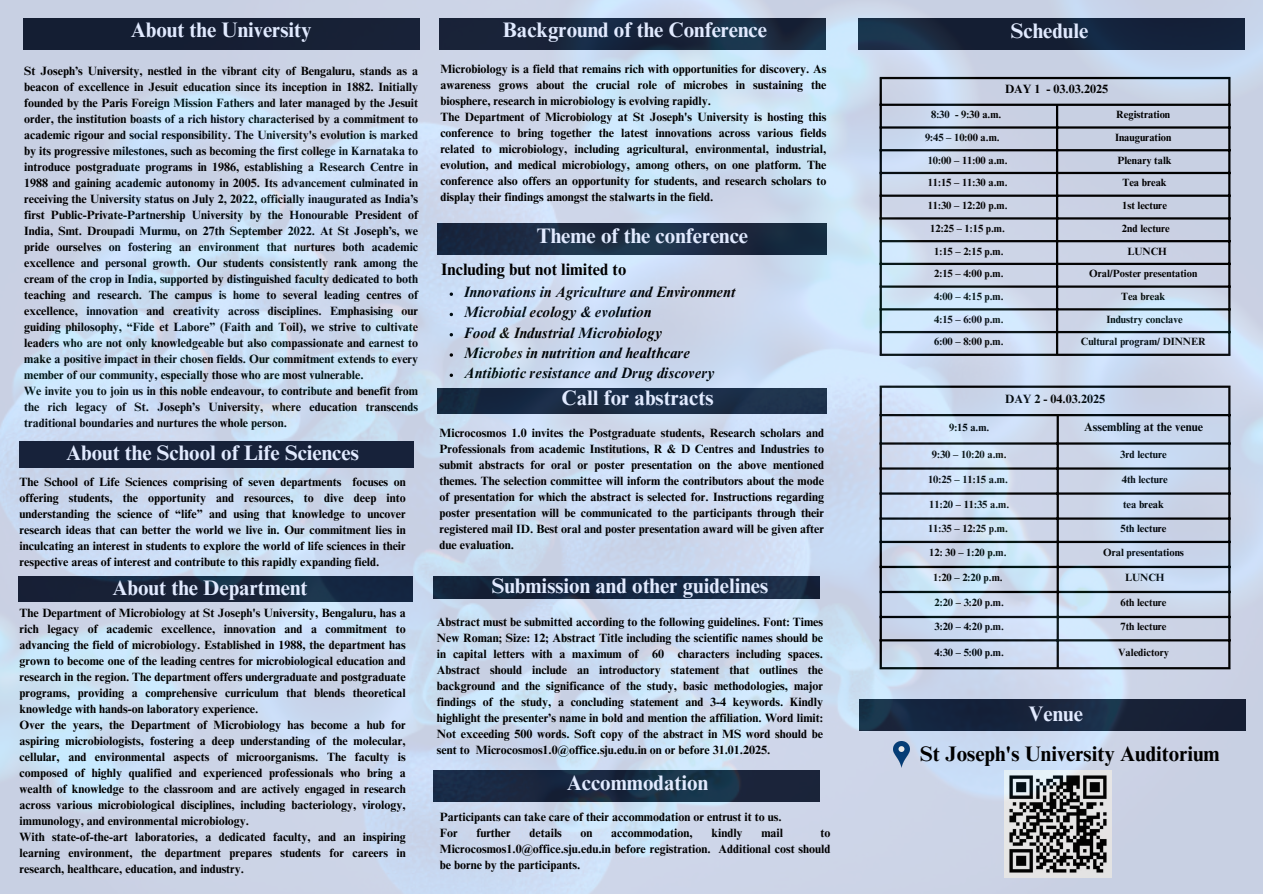
<style>
.page{position:relative;width:1263px;height:894px;background:#fff}
.page>*{position:absolute;margin:0;border:0;box-sizing:border-box;transform-origin:0 0}
.t1{font:700 21px "Times NRMT Pro";color:#e1eaff}
.t2{font:700 21px "Times NRMT Pro";color:#000}
.t3{font:700 16.5px "Times NRMT Pro";color:#000}
.t4{font:italic 700 15px "Times NRMT Pro";color:#000}
.t5{font:700 12px/16px "Times NRMT Pro";color:#000;text-align:justify}
.t6{font:700 10.5px "Times NRMT Pro";color:#000}
</style>
<div class="page">
<img style="left:0;top:0;width:1263px;height:893px">
<div style="left:20px;top:441px;width:394px;height:26px;background:#17223a"></div>
<h1 class="t1" style="left:131px;top:22px;width:182px">About the University</h1>
<p class="t1" style="left:503px;top:22px;width:266px">Background of the Conference</p>
<p class="t1" style="left:1011px;top:23px;width:79px">Schedule</p>
<h1 class="t5" style="left:440px;top:62px;width:388px">Microbiology is a field that remains rich with opportunities for discovery. As awareness grows about the crucial role of microbes in sustaining the biosphere, research in microbiology is evolving rapidly.</h1>
<p class="t5" style="left:440px;top:110px;width:388px">The Department of Microbiology at St Joseph's University is hosting this conference to bring together the latest innovations across various fields related to microbiology, including agricultural, environmental, industrial, evolution, and medical microbiology, among others, on one platform. The conference also offers an opportunity for students, and research scholars to display their findings amongst the stalwarts in the field.</p>
<p class="t5" style="left:24px;top:64px;width:396px">St Joseph’s University, nestled in the vibrant city of Bengaluru, stands as a beacon of excellence in Jesuit education since its inception in 1882. Initially founded by the Paris Foreign Mission Fathers and later managed by the Jesuit order, the institution boasts of a rich history characterised by a commitment to academic rigour and social responsibility. The University's evolution is marked by its progressive milestones, such as becoming the first college in Karnataka to introduce postgraduate programs in 1986, establishing a Research Centre in 1988 and gaining academic autonomy in 2005. Its advancement culminated in receiving the University status on July 2, 2022, officially inaugurated as India’s first Public-Private-Partnership University by the Honourable President of India, Smt. Droupadi Murmu, on 27th September 2022. At St Joseph’s, we pride ourselves on fostering an environment that nurtures both academic excellence and personal growth. Our students consistently rank among the cream of the crop in India, supported by distinguished faculty dedicated to both teaching and research. The campus is home to several leading centres of excellence, innovation and creativity across disciplines. Emphasising our guiding philosophy, “Fide et Labore” (Faith and Toil), we strive to cultivate leaders who are not only knowledgeable but also compassionate and earnest to make a positive impact in their chosen fields. Our commitment extends to every member of our community, especially those who are most vulnerable.</p>
<h1 class="t5" style="left:24px;top:384px;width:395px">We invite you to join us in this noble endeavour, to contribute and benefit from the rich legacy of St. Joseph’s University, where education transcends traditional boundaries and nurtures the whole person.</h1>
<p class="t5" style="left:1005px;top:82px;width:104px">DAY 1 - 03.03.2025</p>
<p class="t6" style="left:931px;top:111px;width:72px">8:30 - 9:30 a.m.</p>
<h1 class="t6" style="left:1116px;top:111px;width:55px">Registration</h1>
<p class="t6" style="left:925px;top:133px;width:76px">9:45 – 10:00 a.m.</p>
<p class="t6" style="left:1115px;top:133px;width:58px">Inauguration</p>
<h1 class="t6" style="left:928px;top:156px;width:81px">10:00 – 11:00 a.m.</h1>
<h3 class="t6" style="left:1117px;top:156px;width:56px">Plenary talk</h3>
<h1 class="t6" style="left:928px;top:179px;width:81px">11:15 – 11:30 a.m.</h1>
<p class="t6" style="left:1122px;top:179px;width:46px">Tea break</p>
<h1 class="t6" style="left:928px;top:201px;width:81px">11:30 – 12:20 p.m.</h1>
<p class="t6" style="left:1122px;top:201px;width:46px">1st lecture</p>
<h1 class="t6" style="left:930px;top:224px;width:76px">12:25 – 1:15 p.m.</h1>
<p class="t6" style="left:1122px;top:224px;width:49px">2nd lecture</p>
<p class="t6" style="left:934px;top:247px;width:71px">1:15 – 2:15 p.m.</p>
<h1 class="t6" style="left:1127px;top:247px;width:41px">LUNCH</h1>
<p class="t6" style="left:934px;top:270px;width:71px">2:15 – 4:00 p.m.</p>
<p class="t6" style="left:1089px;top:270px;width:110px">Oral/Poster presentation</p>
<p class="t6" style="left:934px;top:292px;width:71px">4:00 – 4:15 p.m.</p>
<p class="t6" style="left:1121px;top:292px;width:46px">Tea break</p>
<p class="t6" style="left:934px;top:315px;width:71px">4:15 – 6:00 p.m.</p>
<p class="t6" style="left:1106px;top:315px;width:78px">Industry conclave</p>
<p class="t6" style="left:934px;top:338px;width:71px">6:00 – 8:00 p.m.</p>
<p class="t6" style="left:1081px;top:338px;width:126px">Cultural program/ DINNER</p>
<p class="t1" style="left:537px;top:227px;width:213px">Theme of the conference</p>
<p class="t3" style="left:441px;top:263px;width:186px">Including but not limited to</p>
<p class="t4" style="left:464px;top:286px;width:273px">Innovations in Agriculture and Environment</p>
<h1 class="t4" style="left:464px;top:306px;width:189px">Microbial ecology &amp; evolution</h1>
<p class="t4" style="left:464px;top:327px;width:200px">Food &amp; Industrial Microbiology</p>
<h1 class="t4" style="left:464px;top:347px;width:228px">Microbes in nutrition and healthcare</h1>
<p class="t4" style="left:464px;top:367px;width:252px">Antibiotic resistance and Drug discovery</p>
<p class="t1" style="left:562px;top:389px;width:153px">Call for abstracts</p>
<p class="t5" style="left:440px;top:426px;width:386px">Microcosmos 1.0 invites the Postgraduate students, Research scholars and Professionals from academic Institutions, R &amp; D Centres and Industries to submit abstracts for oral or poster presentation on the above mentioned themes. The selection committee will inform the contributors about the mode of presentation for which the abstract is selected for. Instructions regarding poster presentation will be communicated to the participants through their registered mail ID. Best oral and poster presentation award will be given after due evaluation.</p>
<p class="t1" style="left:492px;top:577px;width:278px">Submission and other guidelines</p>
<p class="t5" style="left:437px;top:615px;width:388px">Abstract must be submitted according to the following guidelines. Font: Times New Roman; Size: 12; Abstract Title including the scientific names should be in capital letters with a maximum of 60 characters including spaces.<br>Abstract should include an introductory statement that outlines the background and the significance of the study, basic methodologies, major findings of the study, a concluding statement and 3-4 keywords. Kindly highlight the presenter’s name in bold and mention the affiliation. Word limit:<br>Not exceeding 500 words. Soft copy of the abstract in MS word should be sent to Microcosmos1.0@office.sju.edu.in on or before 31.01.2025.</p>
<p class="t1" style="left:567px;top:774px;width:143px">Accommodation</p>
<p class="t5" style="left:1005px;top:392px;width:101px">DAY 2 - 04.03.2025</p>
<p class="t6" style="left:949px;top:423px;width:42px">9:15 a.m.</p>
<p class="t5" style="left:1084px;top:420px;width:120px">Assembling at the venue</p>
<p class="t6" style="left:932px;top:450px;width:76px">9:30 – 10:20 a.m.</p>
<p class="t6" style="left:1120px;top:450px;width:48px">3rd lecture</p>
<p class="t6" style="left:928px;top:475px;width:81px">10:25 – 11:15 a.m.</p>
<p class="t6" style="left:1122px;top:475px;width:48px">4th lecture</p>
<p class="t6" style="left:929px;top:500px;width:81px">11:20 – 11:35 a.m.</p>
<p class="t6" style="left:1123px;top:500px;width:42px">tea break</p>
<p class="t6" style="left:928px;top:524px;width:81px">11:35 – 12:25 p.m.</p>
<p class="t6" style="left:1120px;top:524px;width:48px">5th lecture</p>
<p class="t6" style="left:929px;top:548px;width:79px">12: 30 – 1:20 p.m.</p>
<p class="t6" style="left:1103px;top:548px;width:82px">Oral presentations</p>
<p class="t6" style="left:933px;top:573px;width:71px">1:20 – 2:20 p.m.</p>
<p class="t6" style="left:1125px;top:573px;width:41px">LUNCH</p>
<h2 class="t6" style="left:934px;top:598px;width:71px">2:20 – 3:20 p.m.</h2>
<p class="t6" style="left:1120px;top:598px;width:48px">6th lecture</p>
<p class="t6" style="left:934px;top:622px;width:71px">3:20 – 4:20 p.m.</p>
<p class="t6" style="left:1120px;top:622px;width:48px">7th lecture</p>
<p class="t6" style="left:934px;top:648px;width:71px">4:30 – 5:00 p.m.</p>
<p class="t6" style="left:1118px;top:648px;width:52px">Valedictory</p>
<p class="t1" style="left:66px;top:445px;width:294px">About the School of Life Sciences</p>
<p class="t5" style="left:20px;top:475px;width:388px">The School of Life Sciences comprising of seven departments focuses on offering students, the opportunity and resources, to dive deep into understanding the science of “life” and using that knowledge to uncover research ideas that can better the world we live in. Our commitment lies in inculcating an interest in students to explore the world of life sciences in their respective areas of interest and contribute to this rapidly expanding field.</p>
<p class="t1" style="left:113px;top:580px;width:197px">About the Department</p>
<p class="t5" style="left:20px;top:605px;width:388px">The Department of Microbiology at St Joseph's University, Bengaluru, has a rich legacy of academic excellence, innovation and a commitment to advancing the field of microbiology. Established in 1988, the department has grown to become one of the leading centres for microbiological education and research in the region. The department offers undergraduate and postgraduate programs, providing a comprehensive curriculum that blends theoretical knowledge with hands-on laboratory experience.</p>
<p class="t5" style="left:20px;top:717px;width:388px">Over the years, the Department of Microbiology has become a hub for aspiring microbiologists, fostering a deep understanding of the molecular, cellular, and environmental aspects of microorganisms. The faculty is composed of highly qualified and experienced professionals who bring a wealth of knowledge to the classroom and are actively engaged in research across various microbiological disciplines, including bacteriology, virology, immunology, and environmental microbiology.</p>
<p class="t5" style="left:20px;top:829px;width:388px">With state-of-the-art laboratories, a dedicated faculty, and an inspiring learning environment, the department prepares students for careers in research, healthcare, education, and industry.</p>
<p class="t1" style="left:1028px;top:706px;width:56px">Venue</p>
<p class="t2" style="left:920px;top:745px;width:301px">St Joseph's University Auditorium</p>
<p class="t5" style="left:440px;top:810px;width:343px">Participants can take care of their accommodation or entrust it to us.</p>
<p class="t5" style="left:440px;top:826px;width:19px">For</p>
<p class="t5" style="left:476px;top:826px;width:36px">further</p>
<p class="t5" style="left:529px;top:826px;width:34px">details</p>
<p class="t5" style="left:581px;top:826px;width:14px">on</p>
<p class="t5" style="left:611px;top:826px;width:83px">accommodation,</p>
<p class="t5" style="left:711px;top:826px;width:33px">kindly</p>
<p class="t5" style="left:761px;top:826px;width:23px">mail</p>
<p class="t5" style="left:440px;top:826px;width:392px;text-indent:381px">to Microcosmos1.0@office.sju.edu.in before registration. Additional cost should be borne by the participants.</p>
</div>
